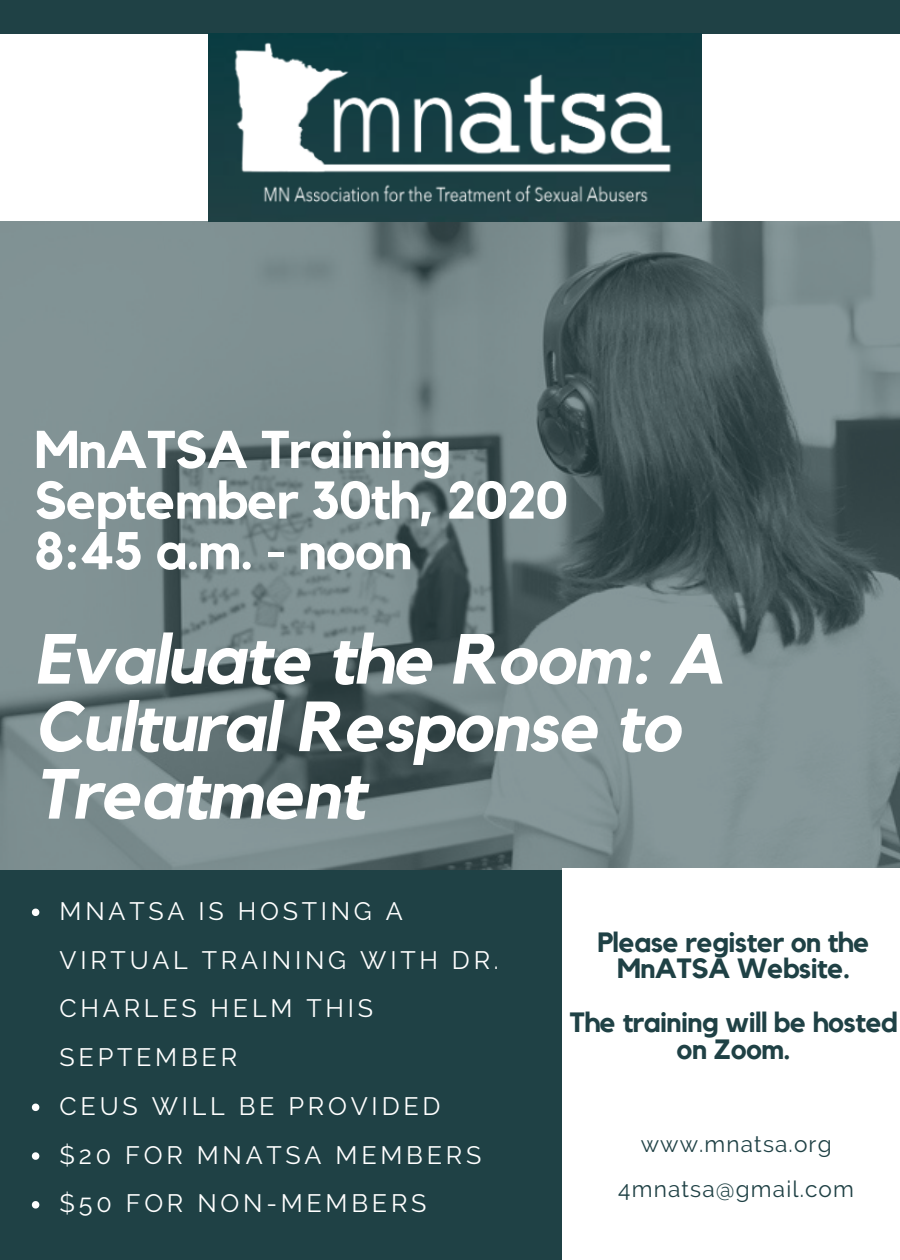
<style>
.page{position:relative;width:900px;height:1260px;background:#1f4145}
.page>*{position:absolute;margin:0;border:0;box-sizing:border-box;transform-origin:0 0}
.t1{font:italic 700 70px/67.5px "Kollektif";letter-spacing:-.02em;color:#fff}
.t2{font:700 52.5px/50.5px "Kollektif";letter-spacing:-.02em;color:#fff}
.t3{font:700 27.75px/26.8px "Kollektif";letter-spacing:-.02em;color:#1f4145;text-align:center}
.t4{font:25.25px/48.8px "Raleway";letter-spacing:.15em;color:#fff}
.t5{font:22.75px/45px "Raleway";letter-spacing:.05em;color:#1f4145;text-align:center}
</style>
<div class="page">
<img style="left:0;top:221px;width:900px;height:648px">
<div style="left:562px;top:868px;width:338px;height:392px;background:#fff"></div>
<div style="left:0;top:34px;width:900px;height:187px;background:#fff"></div>
<img style="left:209px;top:34px;width:493px;height:187px">
<svg style="left:32px;top:909px;width:7px;height:7px"></svg>
<svg style="left:32px;top:1104px;width:7px;height:7px"></svg>
<svg style="left:32px;top:1152px;width:7px;height:8px"></svg>
<svg style="left:32px;top:1201px;width:7px;height:8px"></svg>
<h2 class="t2" style="left:34px;top:427px;width:535px">MnATSA Training<br>September 30th, 2020<br>8:45 a.m. - noon</h2>
<h1 class="t1" style="left:34px;top:628px;width:691px">Evaluate the Room: A<br>Cultural Response to<br>Treatment</h1>
<p class="t4" style="left:60px;top:887px;width:441px">MNATSA IS HOSTING A<br>VIRTUAL TRAINING WITH DR.<br>CHARLES HELM THIS<br>SEPTEMBER<br>CEUS WILL BE PROVIDED<br>$20 FOR MNATSA MEMBERS $50 FOR NON-MEMBERS</p>
<p class="t3" style="left:597px;top:930px;width:274px">Please register on the<br>MnATSA Website.</p>
<p class="t3" style="left:569px;top:1010px;width:330px">The training will be hosted on Zoom.</p>
<p class="t5" style="left:618px;top:1121px;width:237px">www.mnatsa.org<br>4mnatsa@gmail.com</p>
</div>
